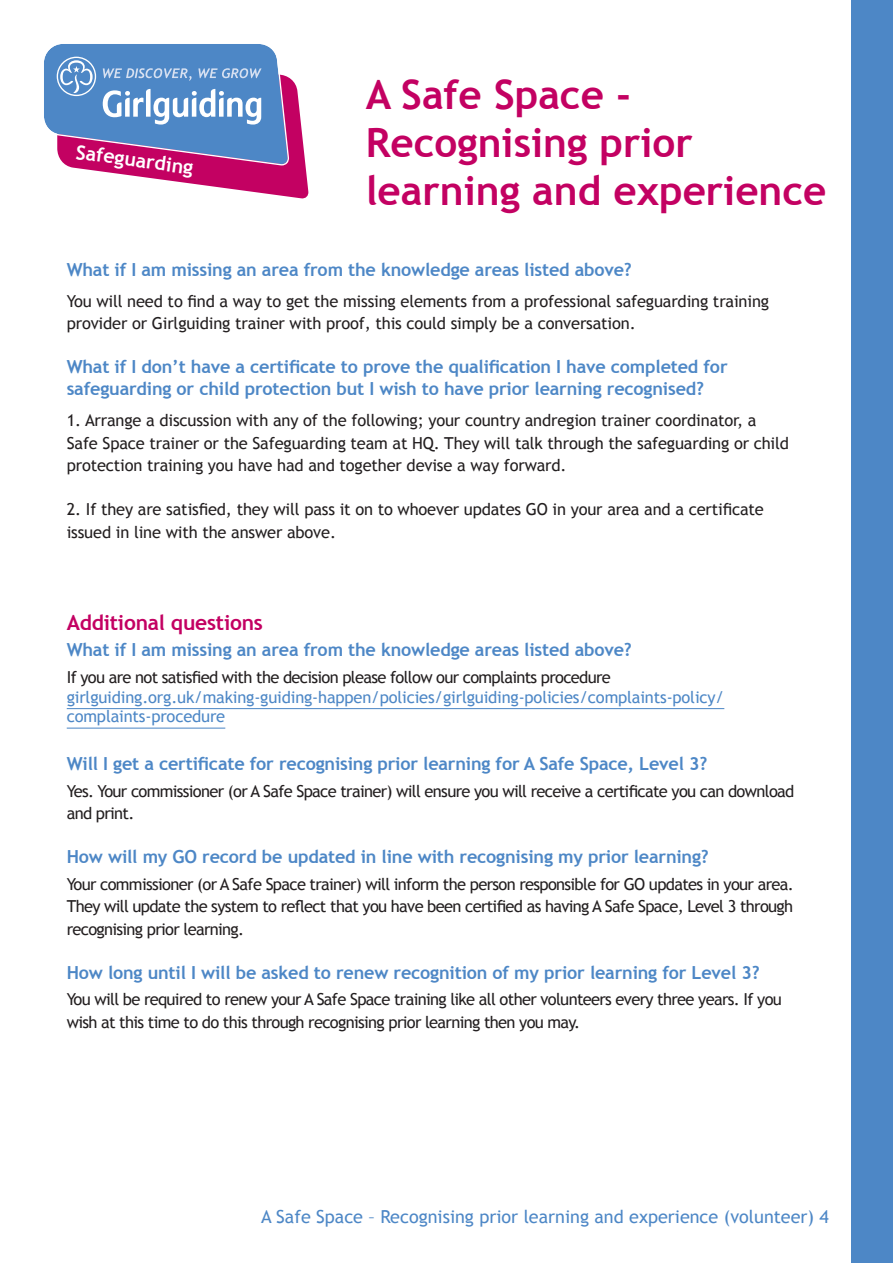
<style>
.page{position:relative;width:893px;height:1263px;background:#4d87c6}
.page>*{position:absolute;margin:0;border:0;box-sizing:border-box;transform-origin:0 0}
.Main_heading{font:700 40.5px/48px "Trebuchet MS";color:#c30162}
.body_copy{font:700 21px "Trebuchet MS";letter-spacing:-.01em;color:#c30162}
.t1{font:700 19.65px "Trebuchet MS";color:#fff}
.body_copy-2{font:700 18px/22.5px "Trebuchet MS";letter-spacing:-.01em;color:#4d87c6}
.t2{font:18px "Trebuchet MS";color:#4d87c6}
.body_copy-3{font:16.5px/22.5px "Trebuchet MS";letter-spacing:-.01em;color:#231f20}
.body_copy-4{font:16.5px/22.5px "Trebuchet MS";letter-spacing:-.04em;color:#231f20}
.body_copy-5{font:16.5px/19.5px "Trebuchet MS";letter-spacing:-.01em;color:#4d87c6}
.s1{color:#231f20}
</style>
<div class="page">
<div style="left:0;top:0;width:850px;height:1263px;background:#fff"></div>
<svg style="left:44px;top:44px;width:264px;height:154px"></svg>
<hr style="left:67px;top:708px;width:657px;height:1px;background:#4d87c6">
<hr style="left:67px;top:728px;width:158px;height:1px;background:#4d87c6">
<p class="t1" style="left:78px;top:139px;width:120px;rotate:8deg">Safeguarding</p>
<p class="Main_heading" style="left:366px;top:70px;width:462px">A Safe Space -<br>Recognising prior learning and experience</p>
<p class="body_copy-2" style="left:67px;top:258px;width:567px">What if I am missing an area from the knowledge areas listed above?</p>
<p class="body_copy-3" style="left:67px;top:290px;width:704px">You will need to find a way to get the missing elements from a professional safeguarding training provider or Girlguiding trainer with proof, this could simply be a conversation.</p>
<p class="body_copy-2" style="left:67px;top:355px;width:662px">What if I don’t have a certificate to prove the qualification I have completed for safeguarding or child protection but I wish to have prior learning recognised?</p>
<p class="body_copy-3" style="left:67px;top:409px;width:724px">1. Arrange a discussion with any of the following; your country andregion trainer coordinator, a<br>Safe Space trainer or the Safeguarding team at HQ. They will talk through the safeguarding or child protection training you have had and together devise a way forward.</p>
<p class="body_copy-3" style="left:67px;top:498px;width:699px">2. If they are satisfied, they will pass it on to whoever updates GO in your area and a certificate issued in line with the answer above.</p>
<p class="body_copy" style="left:67px;top:609px;width:198px">Additional questions</p>
<p class="body_copy-2" style="left:67px;top:639px;width:567px">What if I am missing an area from the knowledge areas listed above?</p>
<p class="body_copy-5" style="left:67px;top:668px;width:659px"><span class="s1">If you are not satisfied with the decision please follow our complaints procedure </span>girlguiding.org.uk/making-guiding-happen/policies/girlguiding-policies/complaints-policy/ complaints-procedure</p>
<p class="body_copy-2" style="left:67px;top:752px;width:642px">Will I get a certificate for recognising prior learning for A Safe Space, Level 3?</p>
<p class="body_copy-4" style="left:67px;top:780px;width:729px">Yes. Your commissioner (or A Safe Space trainer) will ensure you will receive a certificate you can download and print.</p>
<p class="body_copy-2" style="left:67px;top:845px;width:644px">How will my GO record be updated in line with recognising my prior learning?</p>
<p class="body_copy-3" style="left:67px;top:873px;width:729px;text-align:justify">Your commissioner (or A Safe Space trainer) will inform the person responsible for GO updates in your area.<br>They will update the system to reflect that you have been certified as having A Safe Space, Level 3 through recognising prior learning.</p>
<p class="body_copy-2" style="left:67px;top:961px;width:694px">How long until I will be asked to renew recognition of my prior learning for Level 3?</p>
<p class="body_copy-4" style="left:67px;top:988px;width:717px">You will be required to renew your A Safe Space training like all other volunteers every three years. If you wish at this time to do this through recognising prior learning then you may.</p>
<p class="t2" style="left:261px;top:1206px;width:569px">A Safe Space – Recognising prior learning and experience (volunteer) 4</p>
</div>
